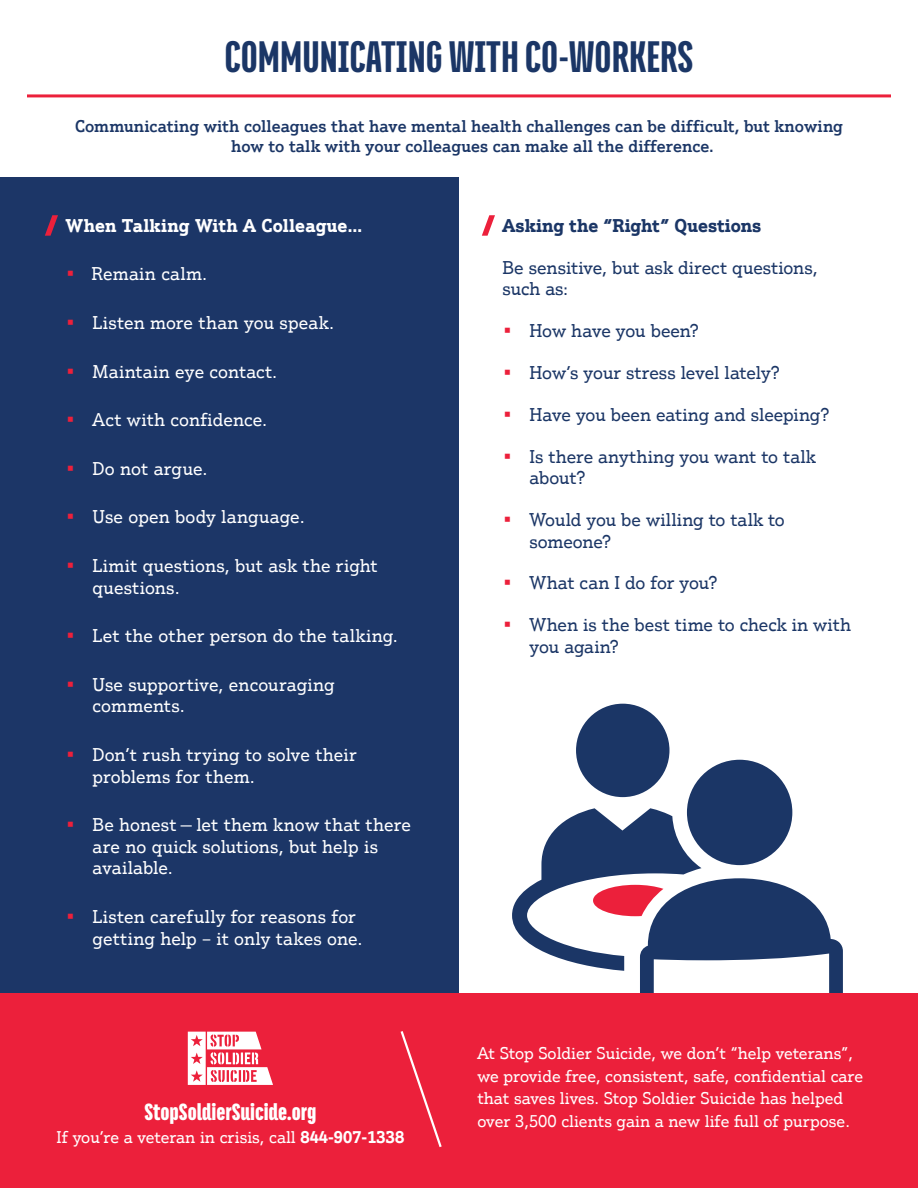
<style>
.page{position:relative;width:918px;height:1188px;background:#fff}
.page>*{position:absolute;margin:0;border:0;box-sizing:border-box;transform-origin:0 0}
.t1{font:900 48px "Titular";color:#1b3666}
.t2{font:800 25.5px "Titular Alt";color:#fff}
.t3{font:18px/21.6px "Justus Pro";letter-spacing:.005em;color:#fff}
.t4{font:18px/21.6px "Justus Pro";color:#1b3666}
.t5{font:700 18px "Justus Pro";letter-spacing:.01em;color:#fff}
.t6{font:700 18px "Justus Pro";color:#1b3666}
.t7{font:16.5px/22.5px "Justus Pro";color:#fff}
.t8{font:500 16.5px/19.8px "Justus Pro";letter-spacing:.005em;color:#1b3666}
.s1{color:#ec203b}
.s2{font-weight:700}
</style>
<div class="page">
<div style="left:576px;top:704px;width:93px;height:93px;background:#1b3666;border-radius:50%"></div>
<div style="left:687px;top:760px;width:105px;height:105px;background:#1b3666;border-radius:50%"></div>
<svg style="left:512px;top:808px;width:331px;height:186px"></svg>
<div style="left:0;top:177px;width:459px;height:817px;background:#1c3667"></div>
<div style="left:0;top:994px;width:918px;height:194px;background:#ec203b"></div>
<svg style="left:188px;top:1032px;width:85px;height:53px"></svg>
<svg style="left:400px;top:1031px;width:42px;height:116px"></svg>
<hr style="left:27px;top:94px;width:864px;height:3px;background:#ec203b">
<svg style="left:45px;top:215px;width:13px;height:21px"></svg>
<svg style="left:482px;top:215px;width:13px;height:21px"></svg>
<p class="t1" style="left:224px;top:32px;width:471px">COMMUNICATING WITH CO-WORKERS</p>
<p class="t8" style="left:231px;top:116px;width:613px;text-indent:-156px">Communicating with colleagues that have mental health challenges can be difficult, but knowing how to talk with your colleagues can make all the difference.</p>
<p class="t5" style="left:66px;top:214px;width:299px">When Talking With A Colleague…</p>
<p class="t3" style="left:66px;top:263px;width:143px"><span class="s1">•</span> Remain calm.</p>
<p class="t3" style="left:66px;top:311px;width:270px"><span class="s1">•</span> Listen more than you speak.</p>
<p class="t3" style="left:66px;top:360px;width:213px"><span class="s1">•</span> Maintain eye contact.</p>
<p class="t3" style="left:66px;top:409px;width:203px"><span class="s1">•</span> Act with confidence.</p>
<p class="t3" style="left:66px;top:457px;width:143px"><span class="s1">•</span> Do not argue.</p>
<p class="t3" style="left:66px;top:506px;width:241px"><span class="s1">•</span> Use open body language.</p>
<p class="t3" style="left:93px;top:554px;width:287px;text-indent:-27px"><span class="s1">•</span> Limit questions, but ask the right questions.</p>
<p class="t3" style="left:66px;top:625px;width:334px"><span class="s1">•</span> Let the other person do the talking.</p>
<p class="t3" style="left:93px;top:673px;width:244px;text-indent:-27px"><span class="s1">•</span> Use supportive, encouraging comments.</p>
<p class="t3" style="left:93px;top:743px;width:266px;text-indent:-27px"><span class="s1">•</span> Don’t rush trying to solve their problems for them.</p>
<p class="t3" style="left:93px;top:814px;width:320px;text-indent:-27px"><span class="s1">•</span> Be honest — let them know that there are no quick solutions, but help is available.</p>
<p class="t3" style="left:93px;top:905px;width:271px;text-indent:-27px"><span class="s1">•</span> Listen carefully for reasons for getting help – it only takes one.</p>
<p class="t2" style="left:144px;top:1099px;width:174px">StopSoldierSuicide.org</p>
<p class="t7" style="left:57px;top:1126px;width:349px">If you’re a veteran in crisis, call <span class="s2">844-907-1338</span></p>
<p class="t6" style="left:503px;top:214px;width:260px">Asking the “Right” Questions</p>
<p class="t4" style="left:503px;top:256px;width:317px">Be sensitive, but ask direct questions, such as:</p>
<p class="t4" style="left:503px;top:320px;width:198px"><span class="s1">•</span> How have you been?</p>
<p class="t4" style="left:503px;top:361px;width:279px"><span class="s1">•</span> How’s your stress level lately?</p>
<p class="t4" style="left:503px;top:403px;width:328px"><span class="s1">•</span> Have you been eating and sleeping?</p>
<p class="t4" style="left:530px;top:445px;width:288px;text-indent:-27px"><span class="s1">•</span> Is there anything you want to talk about?</p>
<p class="t4" style="left:530px;top:509px;width:257px;text-indent:-27px"><span class="s1">•</span> Would you be willing to talk to someone?</p>
<p class="t4" style="left:503px;top:572px;width:217px"><span class="s1">•</span> What can I do for you?</p>
<p class="t4" style="left:530px;top:614px;width:323px;text-indent:-27px"><span class="s1">•</span> When is the best time to check in with you again?</p>
<p class="t7" style="left:477px;top:1042px;width:387px">At Stop Soldier Suicide, we don’t “help veterans”, we provide free, consistent, safe, confidential care that saves lives. Stop Soldier Suicide has helped over 3,500 clients gain a new life full of purpose.</p>
</div>
